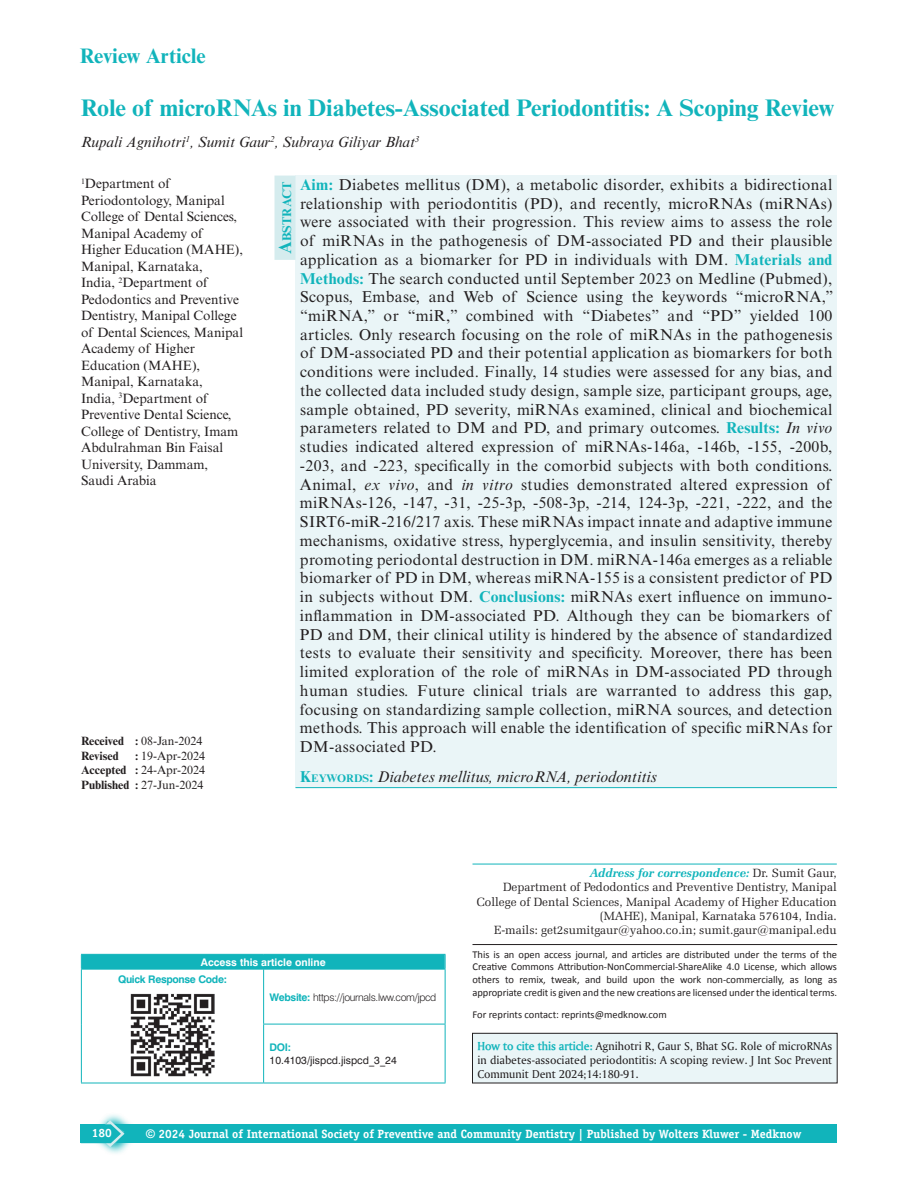
<style>
.page{position:relative;width:918px;height:1188px;background:#fff}
.page>*{position:absolute;margin:0;border:0;box-sizing:border-box;transform-origin:0 0}
.t1{font:700 24px "Times New Roman MT Std";color:#11b4bb}
.t2{font:700 21px "Times New Roman MT Std";color:#11b4bb}
.t3{font:15.75px/18.8px "Times New Roman MT Std";letter-spacing:.02em;color:#231f20}
.t4{font:italic 15.75px "Times New Roman MT Std";color:#231f20}
.t5{font:italic 15px "Times New Roman MT Std";color:#231f20}
.t6{font:13.5px/16.5px "Times New Roman MT Std";color:#231f20}
.t7{font:700 12.6px "Times New Roman MT Std";color:#11b4bb}
.t8{font:12px/14.2px "Zapf Elliptical 711 BT";color:#231f20;text-align:right}
.t9{font:12px/14.2px "Ameretto Normal";color:#231f20;text-align:justify}
.t10{font:700 12px "Officina Serif";color:#fff}
.t11{font:12px/14.9px "Times New Roman MT Std";color:#231f20;text-align:justify}
.t12{font:700 12px/14.7px "Times New Roman MT Std";color:#231f20}
.t13{font:10.5px/12.8px "Calibri";letter-spacing:-.005em;color:#231f20;text-align:justify}
.t14{font:300 10.5px "Swiss 721 BT";letter-spacing:-.03em;color:#231f20}
.t15{font:10.5px "Swiss 721 BT";color:#231f20}
.t16{font:700 10.5px "Swiss 721 BT";color:#fff}
.t17{font:700 10.5px "Swiss 721 BT";letter-spacing:-.03em;color:#11b4bb}
.s1{font-weight:700;color:#11b4bb}
.s2{font-style:italic}
.s3{font-weight:700;font-style:normal;color:#11b4bb}
.s4{font-weight:700;font-style:normal;font-size:10.95px;color:#11b4bb}
.s5{font-size:18px}
.s6{font-weight:400}
.s7{font-weight:700}
.s8{font-weight:700;font-style:italic;color:#11b4bb}
.s9{font-family:"Ameretto";font-weight:700;color:#11b4bb}
.s10{font-family:"Arial MT Std"}
</style>
<div class="page">
<div style="left:81px;top:1124px;width:756px;height:19px;background:#11b4bb"></div>
<svg style="left:102px;top:1114px;width:29px;height:40px"></svg>
<svg style="left:81px;top:1120px;width:44px;height:27px"></svg>
<div style="left:296px;top:176px;width:541px;height:581px;background:#eaf5f7"></div>
<div style="left:296px;top:752px;width:541px;height:36px;background:#eaf5f7"></div>
<hr style="left:296px;top:787px;width:541px;height:1px;background:#11b4bb">
<hr style="left:472px;top:864px;width:365px;height:1px;background:#11b4bb">
<hr style="left:472px;top:944px;width:365px;height:1px;background:#231f20">
<div style="left:472px;top:1033px;width:365px;height:50px;background:#eaf5f7"></div>
<div style="left:472px;top:1033px;width:366px;height:50px;border:1px solid #231f20"></div>
<svg style="left:81px;top:955px;width:1px;height:14px"></svg>
<hr style="left:81px;top:954px;width:183px;height:1px;background:#11b4bb">
<hr style="left:264px;top:954px;width:182px;height:1px;background:#11b4bb">
<svg style="left:445px;top:955px;width:1px;height:14px"></svg>
<hr style="left:81px;top:969px;width:1px;height:55px;background:#11b4bb">
<hr style="left:81px;top:1024px;width:1px;height:59px;background:#11b4bb">
<hr style="left:81px;top:969px;width:183px;height:1px;background:#11b4bb">
<hr style="left:263px;top:969px;width:1px;height:55px;background:#11b4bb">
<hr style="left:264px;top:969px;width:182px;height:1px;background:#11b4bb">
<hr style="left:445px;top:969px;width:1px;height:55px;background:#11b4bb">
<hr style="left:81px;top:1083px;width:183px;height:1px;background:#11b4bb">
<hr style="left:263px;top:1024px;width:1px;height:59px;background:#11b4bb">
<hr style="left:263px;top:1024px;width:183px;height:1px;background:#11b4bb">
<hr style="left:445px;top:1024px;width:1px;height:59px;background:#11b4bb">
<hr style="left:264px;top:1083px;width:182px;height:1px;background:#11b4bb">
<div style="left:82px;top:954px;width:363px;height:15px;background:#11b4bb"></div>
<img style="left:131px;top:994px;width:83px;height:83px">
<div style="left:275px;top:176px;width:21px;height:84px;background:#d5ecee"></div>
<h2 class="t2" style="left:80px;top:43px;width:127px">Review Article</h2>
<h1 class="t1" style="left:81px;top:93px;width:755px">Role of microRNAs in Diabetes-Associated Periodontitis: A Scoping Review</h1>
<p class="t5" style="left:81px;top:133px;width:340px">Rupali Agnihotri<sup>1</sup>, Sumit Gaur<sup>2</sup>, Subraya Giliyar Bhat<sup>3</sup></p>
<p class="t6" style="left:81px;top:175px;width:164px"><sup>1</sup>Department of<br>Periodontology, Manipal<br>College of Dental Sciences,<br>Manipal Academy of<br>Higher Education (MAHE),<br>Manipal, Karnataka,<br>India, <sup>2</sup>Department of<br>Pedodontics and Preventive<br>Dentistry, Manipal College of Dental Sciences, Manipal<br>Academy of Higher<br>Education (MAHE),<br>Manipal, Karnataka,<br>India, <sup>3</sup>Department of<br>Preventive Dental Science,<br>College of Dentistry, Imam<br>Abdulrahman Bin Faisal<br>University, Dammam,<br>Saudi Arabia</p>
<p class="t3" style="left:300px;top:175px;width:535px"><span class="s1">Aim:</span> Diabetes mellitus (DM), a metabolic disorder, exhibits a bidirectional relationship with periodontitis (PD), and recently, microRNAs (miRNAs) were associated with their progression. This review aims to assess the role of miRNAs in the pathogenesis of DM-associated PD and their plausible application as a biomarker for PD in individuals with DM. <span class="s1">Materials and Methods:</span> The search conducted until September 2023 on Medline (Pubmed), Scopus, Embase, and Web of Science using the keywords “microRNA,” “miRNA,” or “miR,” combined with “Diabetes” and “PD” yielded 100 articles. Only research focusing on the role of miRNAs in the pathogenesis of DM-associated PD and their potential application as biomarkers for both conditions were included. Finally, 14 studies were assessed for any bias, and the collected data included study design, sample size, participant groups, age, sample obtained, PD severity, miRNAs examined, clinical and biochemical parameters related to DM and PD, and primary outcomes. <span class="s1">Results:</span> <span class="s2">In vivo </span>studies indicated altered expression of miRNAs-146a, -146b, -155, -200b, -203, and -223, specifically in the comorbid subjects with both conditions.<br>Animal, <span class="s2">ex vivo</span>, and <span class="s2">in vitro</span> studies demonstrated altered expression of miRNAs-126, -147, -31, -25-3p, -508-3p, -214, 124-3p, -221, -222, and the SIRT6-miR-216/217 axis. These miRNAs impact innate and adaptive immune mechanisms, oxidative stress, hyperglycemia, and insulin sensitivity, thereby promoting periodontal destruction in DM. miRNA-146a emerges as a reliable biomarker of PD in DM, whereas miRNA-155 is a consistent predictor of PD in subjects without DM. <span class="s1">Conclusions:</span> miRNAs exert influence on immuno&shy;inflammation in DM-associated PD. Although they can be biomarkers of PD and DM, their clinical utility is hindered by the absence of standardized tests to evaluate their sensitivity and specificity. Moreover, there has been limited exploration of the role of miRNAs in DM-associated PD through human studies. Future clinical trials are warranted to address this gap, focusing on standardizing sample collection, miRNA sources, and detection methods. This approach will enable the identification of specific miRNAs for DM-associated PD.</p>
<p class="t4" style="left:300px;top:767px;width:358px"><span class="s3">K</span><span class="s4">EYWORDS</span><span class="s3">:</span> Diabetes mellitus, microRNA, periodontitis</p>
<p class="t7" style="left:279px;top:254px;width:74px;rotate:-90deg"><span class="s5">A</span>BSTRACT</p>
<p class="t12" style="left:81px;top:734px;width:123px">Received : <span class="s6">08-Jan-2024<br></span>Revised</p>
<p class="t11" style="left:81px;top:748px;width:126px;text-indent:54px"><span class="s7">:</span> 19-Apr-2024<br><span class="s7">Accepted :</span> 24-Apr-2024<br><span class="s7">Published :</span> 27-Jun-2024</p>
<p class="t16" style="left:201px;top:955px;width:126px">Access this article online</p>
<p class="t17" style="left:118px;top:972px;width:110px">Quick Response Code:</p>
<p class="t14" style="left:270px;top:991px;width:168px"><span class="s1">Website:</span> https://journals.lww.com/jpcd</p>
<p class="t17" style="left:270px;top:1040px;width:23px">DOI:</p>
<p class="t15" style="left:270px;top:1054px;width:129px">10.4103/jispcd.jispcd_3_24</p>
<p class="t8" style="left:477px;top:866px;width:361px"><span class="s8">Address for correspondence:</span> Dr. Sumit Gaur,<br>Department of Pedodontics and Preventive Dentistry, Manipal College of Dental Sciences, Manipal Academy of Higher Education (MAHE), Manipal, Karnataka 576104, India.<br>E-mails: get2sumitgaur@yahoo.co.in; sumit.gaur@manipal.edu</p>
<p class="t13" style="left:472px;top:948px;width:366px">This is an open access journal, and articles are distributed under the terms of the Creative Commons Attribution-NonCommercial-ShareAlike 4.0 License, which allows others to remix, tweak, and build upon the work non-commercially, as long as appropriate credit is given and the new creations are licensed under the identical terms.</p>
<p class="t13" style="left:472px;top:1008px;width:196px">For reprints contact: reprints@medknow.com</p>
<p class="t9" style="left:477px;top:1038px;width:356px"><span class="s9">How to cite this article:</span> Agnihotri R, Gaur S, Bhat SG. Role of microRNAs in diabetes-associated periodontitis: A scoping review. J Int Soc Prevent Communit Dent 2024;14:180-91.</p>
<p class="t10" style="left:92px;top:1126px;width:22px">180</p>
<p class="t10" style="left:146px;top:1127px;width:657px"><span class="s10">©</span> 2024 Journal of International Society of Preventive and Community Dentistry | Published by Wolters Kluwer ‑ Medknow</p>
</div>
